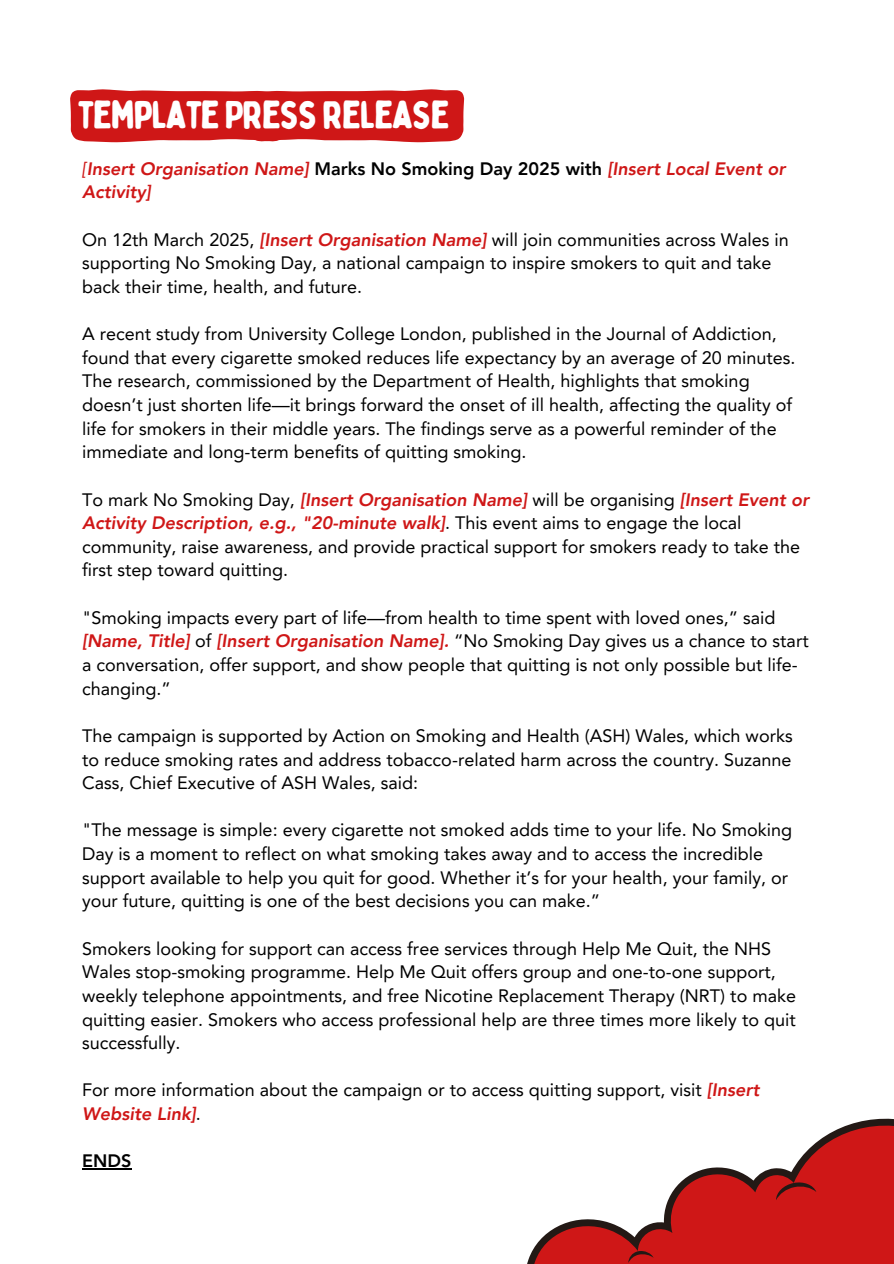
<style>
.page{position:relative;width:894px;height:1264px;background:#fff}
.page>*{position:absolute;margin:0;border:0;box-sizing:border-box;transform-origin:0 0}
.t1{font:39px "Bobby Jones Soft";letter-spacing:-.045em;color:#fff}
.t2{font:18px/23.7px "Avenir LT Pro";color:#000}
.t3{font:italic 800 18px/23.7px "Avenir LT Pro";color:#cf1717}
.t4{font:800 18px "Avenir LT Pro";color:#000}
.s1{font-weight:400}
.s2{font-style:normal;color:#000}
.s3{font-weight:800;font-style:italic;color:#cf1717}
</style>
<div class="page">
<svg style="left:70px;top:89px;width:394px;height:53px;background:#d22626"></svg>
<hr style="left:82px;top:1168px;width:49px;height:1px;background:#000">
<svg style="left:527px;top:1118px;width:366px;height:145px;fill:#cf1917"></svg>
<svg style="left:774px;top:1175px;width:43px;height:33px"></svg>
<svg style="left:627px;top:1246px;width:27px;height:17px"></svg>
<p class="t1" style="left:78px;top:91px;width:373px">TEMPLATEPRESSRELEASE</p>
<p class="t3" style="left:82px;top:158px;width:704px"><span class="s1">[</span>Insert Organisation Name] <span class="s2">Marks No Smoking Day 2025 with</span> [Insert Local Event or<br>Activity]</p>
<h1 class="t2" style="left:82px;top:229px;width:708px">On 12th March 2025, <span class="s3">[Insert Organisation Name]</span> will join communities across Wales in supporting No Smoking Day, a national campaign to inspire smokers to quit and take back their time, health, and future.</h1>
<p class="t2" style="left:82px;top:323px;width:714px">A recent study from University College London, published in the Journal of Addiction, found that every cigarette smoked reduces life expectancy by an average of 20 minutes.<br>The research, commissioned by the Department of Health, highlights that smoking doesn’t just shorten life—it brings forward the onset of ill health, affecting the quality of life for smokers in their middle years. The findings serve as a powerful reminder of the immediate and long-term benefits of quitting smoking.</p>
<p class="t2" style="left:82px;top:489px;width:728px">To mark No Smoking Day, <span class="s3">[Insert Organisation Name]</span> will be organising <span class="s3">[Insert Event or Activity Description, e.g., "20-minute walk]</span>. This event aims to engage the local community, raise awareness, and provide practical support for smokers ready to take the first step toward quitting.</p>
<p class="t2" style="left:82px;top:607px;width:727px">"Smoking impacts every part of life—from health to time spent with loved ones,” said <span class="s3">[Name, Title]</span> of <span class="s3">[Insert Organisation Name].</span> “No Smoking Day gives us a chance to start a conversation, offer support, and show people that quitting is not only possible but life&shy;changing.”</p>
<p class="t2" style="left:82px;top:725px;width:711px;text-align:justify">The campaign is supported by Action on Smoking and Health (ASH) Wales, which works to reduce smoking rates and address tobacco-related harm across the country. Suzanne Cass, Chief Executive of ASH Wales, said:</p>
<p class="t2" style="left:82px;top:820px;width:711px">"The message is simple: every cigarette not smoked adds time to your life. No Smoking Day is a moment to reflect on what smoking takes away and to access the incredible support available to help you quit for good. Whether it’s for your health, your family, or your future, quitting is one of the best decisions you can make.”</p>
<p class="t2" style="left:82px;top:938px;width:715px">Smokers looking for support can access free services through Help Me Quit, the NHS Wales stop-smoking programme. Help Me Quit offers group and one-to-one support, weekly telephone appointments, and free Nicotine Replacement Therapy (NRT) to make quitting easier. Smokers who access professional help are three times more likely to quit successfully.</p>
<p class="t2" style="left:82px;top:1079px;width:678px">For more information about the campaign or to access quitting support, visit <span class="s3">[Insert<br>Website Link]</span>.</p>
<p class="t4" style="left:82px;top:1153px;width:51px">ENDS</p>
</div>
